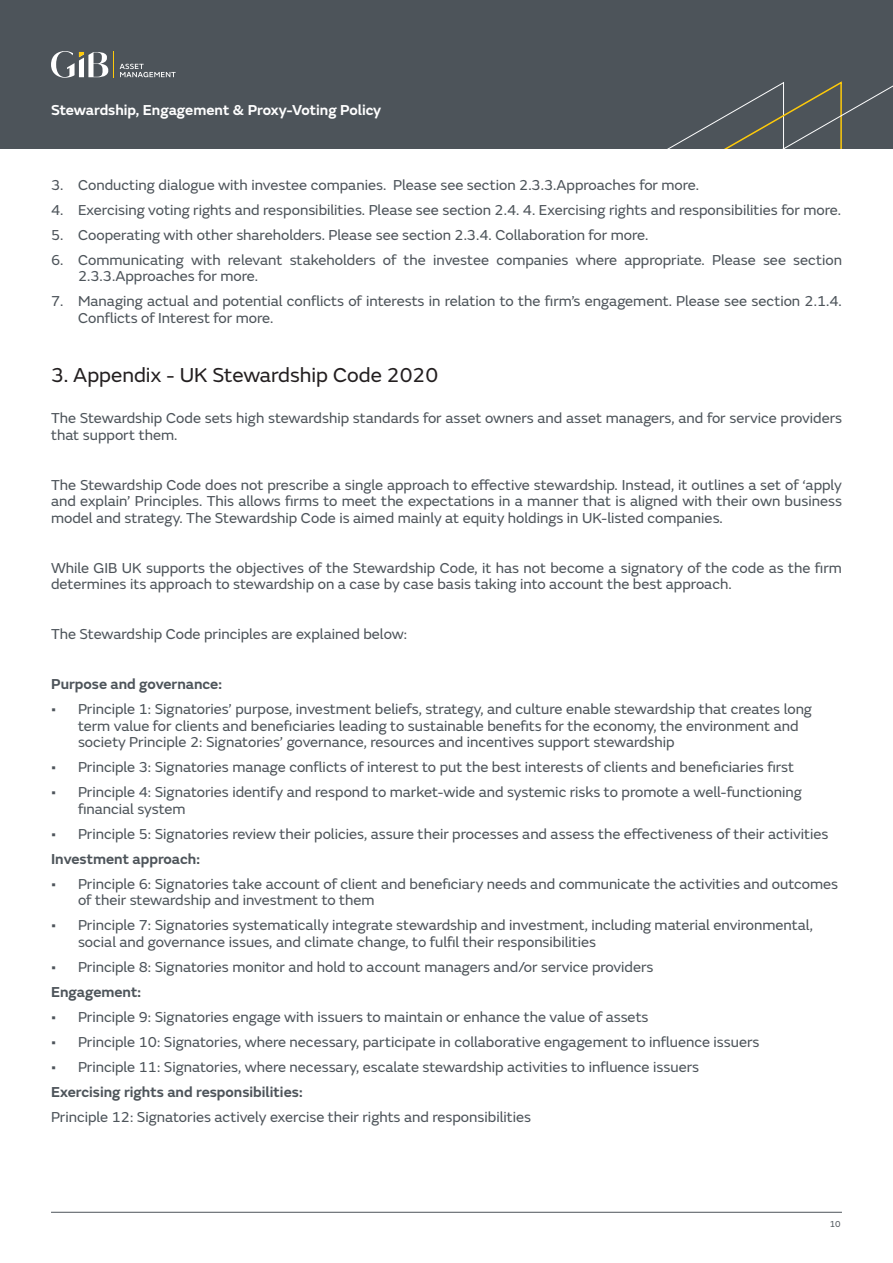
<style>
.page{position:relative;width:893px;height:1263px;background:#fff}
.page>*{position:absolute;margin:0;border:0;box-sizing:border-box;transform-origin:0 0}
.t1{font:21px "FS Emeric";color:#231f20}
.Body{font:15px/16.5px "FS Emeric";color:#4d545a}
.Body-2{font:600 15px "FS Emeric";color:#4d545a}
.t2{font:600 15px "FS Emeric";color:#fff}
.t3{font:9px "FS Emeric";color:#4d545a}
</style>
<div class="page">
<div style="left:0;top:0;width:893px;height:149px;background:#4d545a"></div>
<svg style="left:51px;top:51px;width:125px;height:27px"></svg>
<svg style="left:667px;top:81px;width:226px;height:68px"></svg>
<hr style="left:51px;top:1212px;width:791px;height:1px;background:#4d545a">
<p class="t2" style="left:51px;top:99px;width:332px">Stewardship, Engagement &amp; Proxy-Voting Policy</p>
<p class="Body" style="left:51px;top:175px;width:649px">3. Conducting dialogue with investee companies. Please see section 2.3.3.Approaches for more.</p>
<p class="Body" style="left:51px;top:200px;width:791px">4. Exercising voting rights and responsibilities. Please see section 2.4. 4. Exercising rights and responsibilities for more.</p>
<p class="Body" style="left:51px;top:225px;width:599px">5. Cooperating with other shareholders. Please see section 2.3.4. Collaboration for more.</p>
<p class="Body" style="left:78px;top:250px;width:765px;text-indent:-27px">6. Communicating with relevant stakeholders of the investee companies where appropriate. Please see section<br>2.3.3.Approaches for more.</p>
<p class="Body" style="left:78px;top:292px;width:765px;text-indent:-27px">7. Managing actual and potential conflicts of interests in relation to the firm’s engagement. Please see section 2.1.4.<br>Conflicts of Interest for more.</p>
<p class="t1" style="left:51px;top:359px;width:389px">3. Appendix - UK Stewardship Code 2020</p>
<p class="Body" style="left:51px;top:409px;width:792px">The Stewardship Code sets high stewardship standards for asset owners and asset managers, and for service providers that support them.</p>
<p class="Body" style="left:51px;top:475px;width:792px;text-align:justify">The Stewardship Code does not prescribe a single approach to effective stewardship. Instead, it outlines a set of ‘apply and explain’ Principles. This allows firms to meet the expectations in a manner that is aligned with their own business model and strategy. The Stewardship Code is aimed mainly at equity holdings in UK-listed companies.</p>
<p class="Body" style="left:51px;top:558px;width:792px">While GIB UK supports the objectives of the Stewardship Code, it has not become a signatory of the code as the firm determines its approach to stewardship on a case by case basis taking into account the best approach.</p>
<p class="Body" style="left:51px;top:625px;width:357px">The Stewardship Code principles are explained below:</p>
<p class="Body-2" style="left:51px;top:672px;width:172px">Purpose and governance:</p>
<p class="Body" style="left:78px;top:700px;width:735px;text-indent:-27px">• Principle 1: Signatories’ purpose, investment beliefs, strategy, and culture enable stewardship that creates long term value for clients and beneficiaries leading to sustainable benefits for the economy, the environment and society Principle 2: Signatories’ governance, resources and incentives support stewardship</p>
<p class="Body" style="left:51px;top:758px;width:745px">• Principle 3: Signatories manage conflicts of interest to put the best interests of clients and beneficiaries first</p>
<p class="Body" style="left:78px;top:783px;width:725px;text-indent:-27px">• Principle 4: Signatories identify and respond to market-wide and systemic risks to promote a well-functioning financial system</p>
<p class="Body" style="left:51px;top:824px;width:779px">• Principle 5: Signatories review their policies, assure their processes and assess the effectiveness of their activities</p>
<p class="Body-2" style="left:51px;top:847px;width:150px">Investment approach:</p>
<p class="Body" style="left:78px;top:874px;width:762px;text-indent:-27px">• Principle 6: Signatories take account of client and beneficiary needs and communicate the activities and outcomes of their stewardship and investment to them</p>
<p class="Body" style="left:78px;top:916px;width:736px;text-indent:-27px">• Principle 7: Signatories systematically integrate stewardship and investment, including material environmental, social and governance issues, and climate change, to fulfil their responsibilities</p>
<p class="Body" style="left:51px;top:957px;width:604px">• Principle 8: Signatories monitor and hold to account managers and/or service providers</p>
<p class="Body-2" style="left:51px;top:980px;width:92px">Engagement:</p>
<p class="Body" style="left:51px;top:1007px;width:599px">• Principle 9: Signatories engage with issuers to maintain or enhance the value of assets</p>
<p class="Body" style="left:51px;top:1032px;width:710px">• Principle 10: Signatories, where necessary, participate in collaborative engagement to influence issuers</p>
<p class="Body" style="left:51px;top:1057px;width:649px">• Principle 11: Signatories, where necessary, escalate stewardship activities to influence issuers</p>
<p class="Body-2" style="left:51px;top:1080px;width:253px">Exercising rights and responsibilities:</p>
<p class="Body" style="left:51px;top:1107px;width:482px">Principle 12: Signatories actively exercise their rights and responsibilities</p>
<p class="t3" style="left:830px;top:1217px;width:13px">10</p>
</div>
